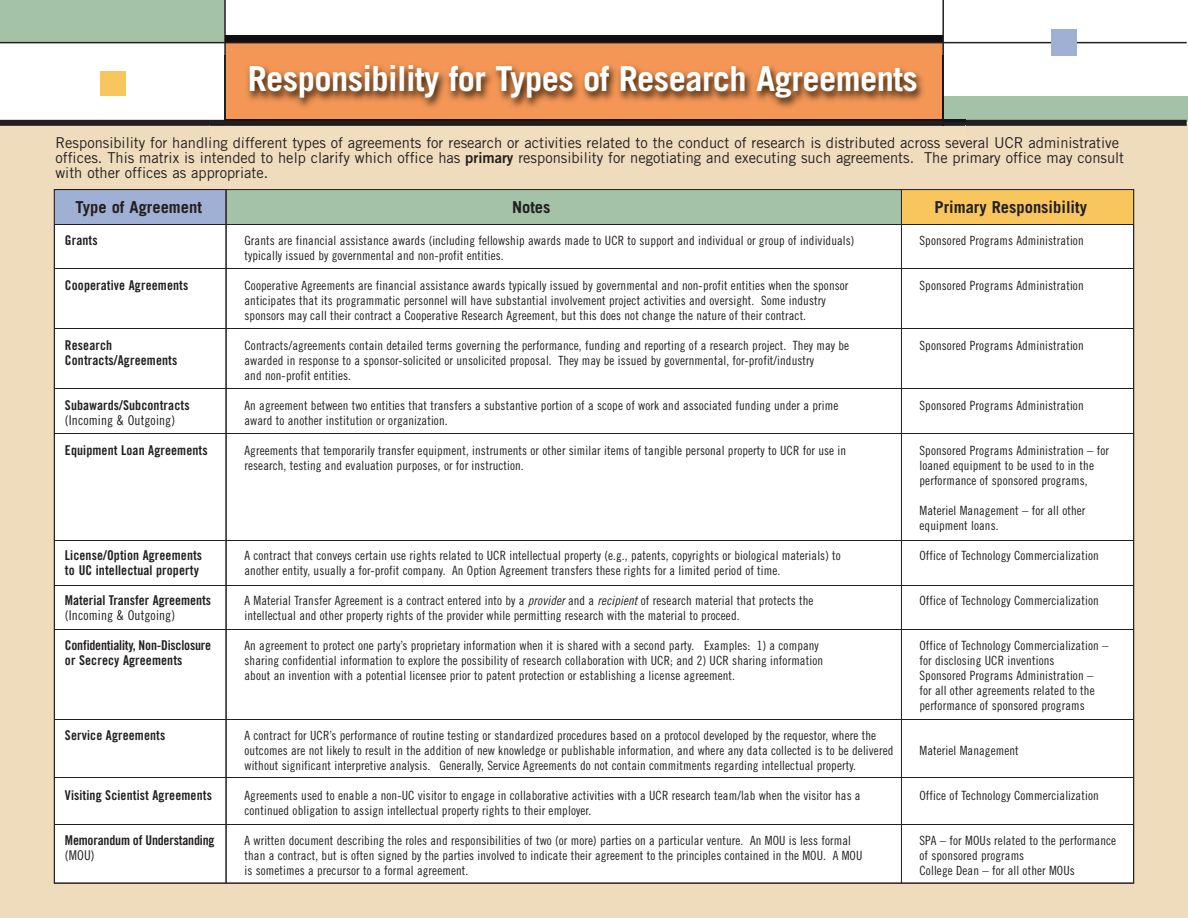
<style>
.page{position:relative;width:1188px;height:918px;background:#fff}
.page>*{position:absolute;margin:0;border:0;box-sizing:border-box;transform-origin:0 0}
.t1{font:700 34.5px "Trade Gothic";letter-spacing:-.015em;color:#fff}
.t2{font:700 16.5px "Trade Gothic";color:#231f20}
.t3{font:15px/15px "Trade Gothic";color:#231f20}
.t4{font:13.5px "Trade Gothic Bold Cond Twenty";letter-spacing:.01em;color:#231f20}
.t5{font:13.5px "Trade Gothic Bold Cond Twenty";letter-spacing:-.015em;color:#231f20}
.t6{font:13.5px "Trade Gothic Cond Eighteen";letter-spacing:.01em;color:#231f20}
.t7{font:12.75px/15px "Trade Gothic Cond Eighteen";letter-spacing:.01em;color:#231f20}
.s1{font-family:"Trade Gothic Bold Two"}
.s2{font-family:"Trade Gothic Cond Eighteen Obl"}
</style>
<div class="page">
<div style="left:0;top:124px;width:1188px;height:794px;background:#eedcbc"></div>
<div style="left:54px;top:190px;width:1080px;height:693px;background:#fff"></div>
<hr style="left:54px;top:268px;width:1080px;height:1px;background:#231f20">
<hr style="left:54px;top:328px;width:1080px;height:1px;background:#231f20">
<hr style="left:54px;top:388px;width:1080px;height:1px;background:#231f20">
<hr style="left:54px;top:433px;width:1080px;height:1px;background:#231f20">
<hr style="left:54px;top:540px;width:1080px;height:1px;background:#231f20">
<hr style="left:54px;top:585px;width:1080px;height:1px;background:#231f20">
<hr style="left:54px;top:629px;width:1080px;height:1px;background:#231f20">
<hr style="left:54px;top:719px;width:1080px;height:1px;background:#231f20">
<hr style="left:54px;top:777px;width:1080px;height:1px;background:#231f20">
<hr style="left:54px;top:824px;width:1080px;height:1px;background:#231f20">
<div style="left:225px;top:42px;width:718px;height:79px;background:#f39756"></div>
<div style="left:0;top:0;width:225px;height:43px;background:#a4c2a7"></div>
<div style="left:943px;top:96px;width:245px;height:26px;background:#a4c2a7"></div>
<hr style="left:224px;top:0;width:2px;height:123px;background:#231f20">
<div style="left:100px;top:71px;width:25px;height:25px;background:#f8c65d"></div>
<div style="left:0;top:120px;width:1187px;height:6px;background:#231f20"></div>
<div style="left:54px;top:190px;width:172px;height:34px;background:#a0b0d5"></div>
<div style="left:226px;top:190px;width:675px;height:34px;background:#a4c2a7"></div>
<div style="left:902px;top:190px;width:232px;height:34px;background:#f8c65d"></div>
<hr style="left:901px;top:189px;width:1px;height:694px;background:#231f20">
<hr style="left:225px;top:189px;width:2px;height:694px;background:#231f20">
<hr style="left:54px;top:224px;width:1080px;height:1px;background:#231f20">
<div style="left:226px;top:36px;width:717px;height:6px;background:#100e11"></div>
<hr style="left:942px;top:0;width:2px;height:125px;background:#231f20">
<img style="left:944px;top:119px;width:21px;height:3px">
<img style="left:209px;top:56px;width:734px;height:64px">
<img style="left:209px;top:124px;width:756px;height:14px">
<svg style="left:942px;top:96px;width:2px;height:29px"></svg>
<hr style="left:0;top:42px;width:1187px;height:1px;background:#231f20">
<div style="left:1052px;top:29px;width:25px;height:27px;background:#a0b0d5"></div>
<h1 class="t1" style="left:248px;top:66px;width:672px">Responsibility for Types of Research Agreements</h1>
<p class="t3" style="left:55px;top:137px;width:1070px">Responsibility for handling different types of agreements for research or activities related to the conduct of research is distributed across several UCR administrative offices. This matrix is intended to help clarify which office has <span class="s1">primary</span> responsibility for negotiating and executing such agreements. The primary office may consult with other offices as appropriate.</p>
<p class="t2" style="left:75px;top:201px;width:128px">Type of Agreement</p>
<p class="t2" style="left:512px;top:201px;width:40px">Notes</p>
<p class="t2" style="left:935px;top:201px;width:154px">Primary Responsibility</p>
<p class="t4" style="left:65px;top:235px;width:34px">Grants</p>
<p class="t7" style="left:244px;top:234px;width:612px">Grants are financial assistance awards (including fellowship awards made to UCR to support and individual or group of individuals)</p>
<p class="t7" style="left:920px;top:234px;width:166px">Sponsored Programs Administration</p>
<p class="t7" style="left:245px;top:249px;width:261px">typically issued by governmental and non-profit entities.</p>
<p class="t4" style="left:65px;top:280px;width:125px">Cooperative Agreements</p>
<p class="t7" style="left:244px;top:279px;width:606px">Cooperative Agreements are financial assistance awards typically issued by governmental and non-profit entities when the sponsor</p>
<p class="t7" style="left:920px;top:279px;width:166px">Sponsored Programs Administration</p>
<p class="t7" style="left:245px;top:294px;width:583px">anticipates that its programmatic personnel will have substantial involvement project activities and oversight. Some industry sponsors may call their contract a Cooperative Research Agreement, but this does not change the nature of their contract.</p>
<p class="t4" style="left:65px;top:340px;width:49px">Research</p>
<p class="t7" style="left:244px;top:339px;width:606px">Contracts/agreements contain detailed terms governing the performance, funding and reporting of a research project. They may be</p>
<p class="t7" style="left:920px;top:339px;width:166px">Sponsored Programs Administration</p>
<p class="t4" style="left:65px;top:355px;width:114px">Contracts/Agreements</p>
<p class="t7" style="left:244px;top:354px;width:571px">awarded in response to a sponsor-solicited or unsolicited proposal. They may be issued by governmental, for-profit/industry and non-profit entities.</p>
<p class="t4" style="left:65px;top:400px;width:126px">Subawards/Subcontracts</p>
<p class="t7" style="left:244px;top:399px;width:595px">An agreement between two entities that transfers a substantive portion of a scope of work and associated funding under a prime</p>
<p class="t7" style="left:920px;top:399px;width:166px">Sponsored Programs Administration</p>
<p class="t6" style="left:65px;top:415px;width:112px">(Incoming &amp; Outgoing)</p>
<p class="t7" style="left:244px;top:414px;width:205px">award to another institution or organization.</p>
<p class="t4" style="left:65px;top:445px;width:144px">Equipment Loan Agreements</p>
<p class="t7" style="left:244px;top:444px;width:603px">Agreements that temporarily transfer equipment, instruments or other similar items of tangible personal property to UCR for use in</p>
<p class="t7" style="left:920px;top:444px;width:191px">Sponsored Programs Administration – for</p>
<p class="t7" style="left:245px;top:459px;width:281px">research, testing and evaluation purposes, or for instruction.</p>
<p class="t7" style="left:920px;top:459px;width:176px">loaned equipment to be used to in the performance of sponsored programs,</p>
<p class="t7" style="left:920px;top:504px;width:167px">Materiel Management – for all other equipment loans.</p>
<p class="t4" style="left:65px;top:550px;width:139px">License/Option Agreements</p>
<p class="t7" style="left:244px;top:549px;width:598px">A contract that conveys certain use rights related to UCR intellectual property (e.g., patents, copyrights or biological materials) to</p>
<p class="t7" style="left:919px;top:549px;width:181px">Office of Technology Commercialization</p>
<p class="t4" style="left:65px;top:565px;width:136px">to UC intellectual property</p>
<p class="t7" style="left:244px;top:564px;width:537px">another entity, usually a for-profit company. An Option Agreement transfers these rights for a limited period of time.</p>
<p class="t4" style="left:65px;top:595px;width:148px">Material Transfer Agreements</p>
<p class="t7" style="left:244px;top:594px;width:571px">A Material Transfer Agreement is a contract entered into by a <span class="s2">provider</span> and a <span class="s2">recipient</span> of research material that protects the</p>
<p class="t7" style="left:919px;top:594px;width:181px">Office of Technology Commercialization</p>
<p class="t6" style="left:65px;top:610px;width:112px">(Incoming &amp; Outgoing)</p>
<p class="t7" style="left:244px;top:609px;width:497px">intellectual and other property rights of the provider while permitting research with the material to proceed.</p>
<p class="t5" style="left:65px;top:640px;width:148px">Confidentiality, Non-Disclosure</p>
<p class="t7" style="left:244px;top:639px;width:576px">An agreement to protect one party’s proprietary information when it is shared with a second party. Examples: 1) a company</p>
<p class="t7" style="left:919px;top:639px;width:190px">Office of Technology Commercialization –</p>
<p class="t4" style="left:65px;top:655px;width:119px">or Secrecy Agreements</p>
<p class="t7" style="left:244px;top:654px;width:580px">sharing confidential information to explore the possibility of research collaboration with UCR; and 2) UCR sharing information</p>
<p class="t7" style="left:919px;top:654px;width:136px">for disclosing UCR inventions</p>
<p class="t7" style="left:244px;top:669px;width:492px">about an invention with a potential licensee prior to patent protection or establishing a license agreement.</p>
<p class="t7" style="left:919px;top:669px;width:177px;text-align:justify">Sponsored Programs Administration – for all other agreements related to the performance of sponsored programs</p>
<p class="t4" style="left:65px;top:730px;width:102px">Service Agreements</p>
<p class="t7" style="left:244px;top:729px;width:650px">A contract for UCR’s performance of routine testing or standardized procedures based on a protocol developed by the requestor, where the outcomes are not likely to result in the addition of new knowledge or publishable information, and where any data collected is to be delivered</p>
<p class="t7" style="left:920px;top:744px;width:101px">Materiel Management</p>
<p class="t7" style="left:245px;top:759px;width:613px">without significant interpretive analysis. Generally, Service Agreements do not contain commitments regarding intellectual property.</p>
<p class="t4" style="left:65px;top:790px;width:149px">Visiting Scientist Agreements</p>
<p class="t7" style="left:244px;top:789px;width:618px">Agreements used to enable a non-UC visitor to engage in collaborative activities with a UCR research team/lab when the visitor has a</p>
<p class="t7" style="left:920px;top:789px;width:181px">Office of Technology Commercialization</p>
<p class="t7" style="left:245px;top:804px;width:348px">continued obligation to assign intellectual property rights to their employer.</p>
<p class="t5" style="left:65px;top:835px;width:151px">Memorandum of Understanding</p>
<p class="t7" style="left:244px;top:834px;width:608px">A written document describing the roles and responsibilities of two (or more) parties on a particular venture. An MOU is less formal</p>
<p class="t7" style="left:920px;top:834px;width:198px">SPA – for MOUs related to the performance</p>
<p class="t6" style="left:65px;top:850px;width:31px">(MOU)</p>
<p class="t7" style="left:244px;top:849px;width:619px">than a contract, but is often signed by the parties involved to indicate their agreement to the principles contained in the MOU. A MOU</p>
<p class="t7" style="left:919px;top:849px;width:106px">of sponsored programs</p>
<p class="t7" style="left:244px;top:864px;width:225px">is sometimes a precursor to a formal agreement.</p>
<p class="t7" style="left:919px;top:864px;width:157px">College Dean – for all other MOUs</p>
</div>
